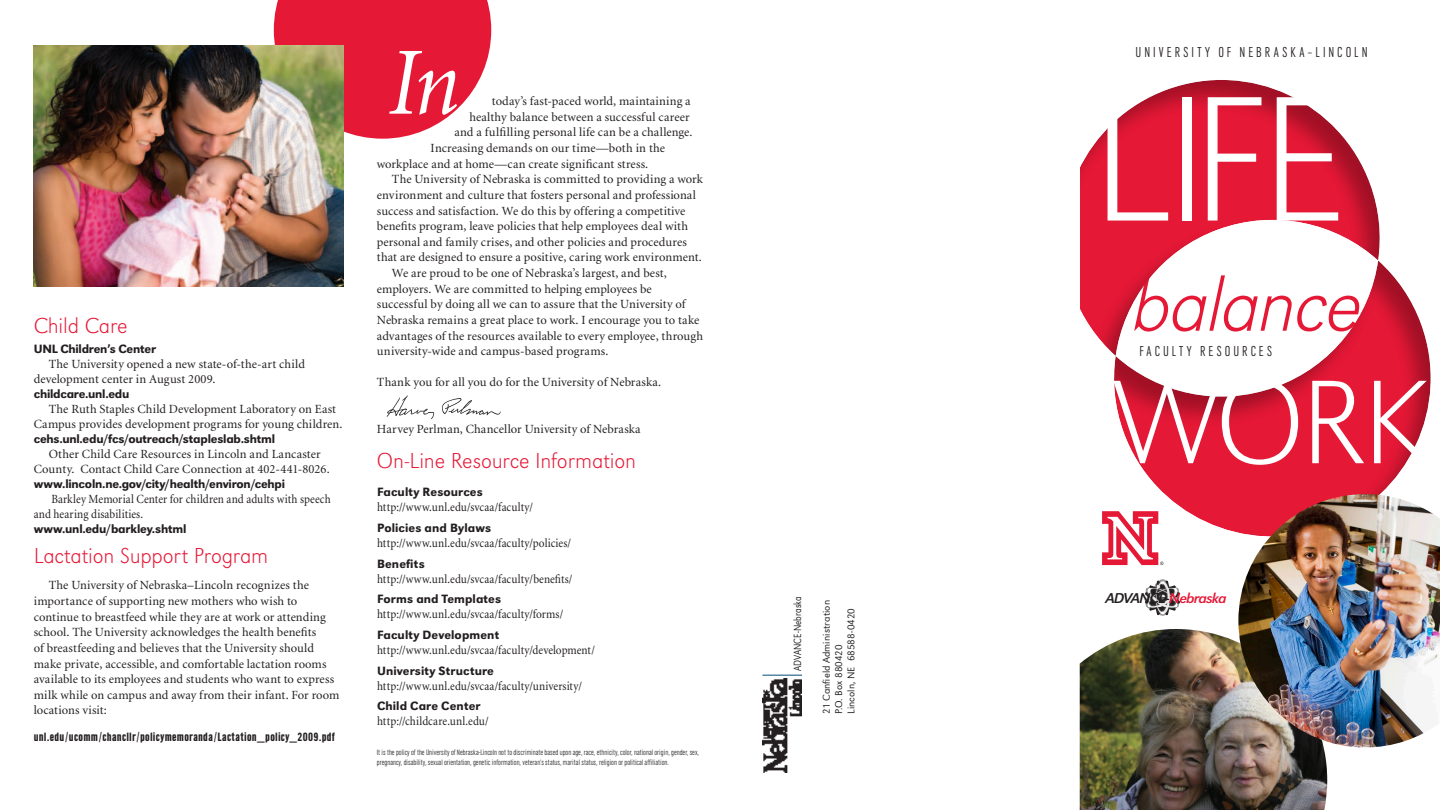
<style>
.page{position:relative;width:1440px;height:810px;background:#fff}
.page>*{position:absolute;margin:0;border:0;box-sizing:border-box;transform-origin:0 0}
.Heading_3{font:184.88px "URW Grotesk T Extr Ligh";color:#fff}
.Heading_3-2{font:123.5px "URW Grotesk T Extr Ligh";color:#fff}
.body_text{font:italic 96.5px "Minion";color:#fff;scale:.9 1}
.Heading_3-3{font:79.12px "URW Grotesk T Extr Ligh Obli";letter-spacing:-.035em;color:#e51836}
.forum_title{font:22.5px "URW Grotesk T Extr Ligh";letter-spacing:-.005em;color:#e51836}
.t1{font:15px "URW Grotesk T Lig Con";letter-spacing:.21em;color:#231f20}
.t2{font:italic 14.88px "URW Grotesk T";letter-spacing:-.055em;color:#231f20}
.body_text-2{font:12.5px/15.6px "Minion";letter-spacing:.005em;color:#231f20}
.body_text-3{font:12.5px/15px "Minion";letter-spacing:.005em;color:#231f20;scale:.9 1}
.faculty_name{font:500 12.5px "URW Grotesk T";letter-spacing:-.02em;color:#231f20}
.body_text-4{font:500 12.5px "URW Grotesk T";letter-spacing:.01em;color:#231f20}
.body_text-5{font:12.5px "URW Grotesk T Bol Con";letter-spacing:.025em;color:#231f20}
.Heading_3-4{font:10.88px "URW Grotesk T Ligh";letter-spacing:.01em;color:#231f20;scale:.8 1}
.t3{font:10.25px "URW Grotesk T Ligh";letter-spacing:.005em;color:#231f20}
.t4{font:8.12px/9.8px "URW Grotesk E Ligh Cond";color:#231f20}
.s1{color:#e51836}
</style>
<div class="page">
<svg style="left:274px;top:0;width:217px;height:139px;background:#e7334d"></svg>
<hr style="left:762px;top:675px;width:40px;height:1px;background:#024c72">
<img style="left:763px;top:679px;width:38px;height:93px">
<img style="left:34px;top:45px;width:309px;height:241px">
<img style="left:1146px;top:584px;width:34px;height:32px">
<img style="left:1080px;top:629px;width:247px;height:181px">
<svg style="left:1080px;top:80px;width:351px;height:504px"></svg>
<img style="left:1238px;top:494px;width:202px;height:253px">
<svg style="left:1102px;top:511px;width:62px;height:54px"></svg>
<img style="left:386px;top:395px;width:115px;height:24px">
<p class="forum_title" style="left:34px;top:313px;width:95px">Child Care</p>
<p class="faculty_name" style="left:34px;top:342px;width:124px">UNL Children’s Center</p>
<p class="body_text-2" style="left:34px;top:357px;width:273px;line-height:15px;text-indent:15px">The University opened a new state-of-the-art child development center in August 2009.</p>
<p class="faculty_name" style="left:34px;top:387px;width:97px">childcare.unl.edu</p>
<p class="body_text-2" style="left:34px;top:402px;width:310px;line-height:15px;text-indent:15px">The Ruth Staples Child Development Laboratory on East<br>Campus provides development programs for young children.</p>
<p class="faculty_name" style="left:34px;top:432px;width:243px">cehs.unl.edu/fcs/outreach/stapleslab.shtml</p>
<p class="body_text-2" style="left:34px;top:447px;width:297px;line-height:15px;text-align:center">Other Child Care Resources in Lincoln and Lancaster<br>County. Contact Child Care Connection at 402-441-8026.</p>
<p class="faculty_name" style="left:34px;top:477px;width:253px">www.lincoln.ne.gov/city/health/environ/cehpi</p>
<p class="body_text-3" style="left:34px;top:492px;width:331px;text-indent:18px">Barkley Memorial Center for children and adults with speech and hearing disabilities.</p>
<p class="faculty_name" style="left:34px;top:522px;width:154px">www.unl.edu/barkley.shtml</p>
<p class="forum_title" style="left:34px;top:542px;width:236px">Lactation Support Program</p>
<p class="body_text-2" style="left:34px;top:578px;width:307px;text-indent:15px">The University of Nebraska–Lincoln recognizes the importance of supporting new mothers who wish to continue to breastfeed while they are at work or attending school. The University acknowledges the health benefits<br>of breastfeeding and believes that the University should make private, accessible, and comfortable lactation rooms available to its employees and students who want to express milk while on campus and away from their infant. For room locations visit:</p>
<p class="body_text-5" style="left:34px;top:730px;width:303px">unl.edu/ucomm/chancllr/policymemoranda/Lactation_policy_2009.pdf</p>
<p class="body_text" style="left:389px;top:35px;width:80px">In</p>
<p class="body_text-2" style="left:492px;top:94px;width:200px">today’s fast-paced world, maintaining a</p>
<p class="body_text-2" style="left:469px;top:109px;width:222px">healthy balance between a successful career</p>
<p class="body_text-2" style="left:454px;top:125px;width:240px">and a fulfilling personal life can be a challenge.</p>
<p class="body_text-2" style="left:431px;top:141px;width:236px">Increasing demands on our time—both in the</p>
<p class="body_text-2" style="left:377px;top:156px;width:273px">workplace and at home—can create significant stress.</p>
<p class="body_text-2" style="left:377px;top:172px;width:328px;text-indent:15px">The University of Nebraska is committed to providing a work environment and culture that fosters personal and professional success and satisfaction. We do this by offering a competitive benefits program, leave policies that help employees deal with personal and family crises, and other policies and procedures that are designed to ensure a positive, caring work environment.</p>
<p class="body_text-2" style="left:377px;top:266px;width:328px;text-indent:15px">We are proud to be one of Nebraska’s largest, and best, employers. We are committed to helping employees be successful by doing all we can to assure that the University of Nebraska remains a great place to work. I encourage you to take advantages of the resources available to every employee, through university-wide and campus-based programs.</p>
<p class="body_text-2" style="left:377px;top:375px;width:286px">Thank you for all you do for the University of Nebraska.</p>
<p class="body_text-2" style="left:377px;top:422px;width:265px">Harvey Perlman, Chancellor University of Nebraska</p>
<p class="forum_title" style="left:377px;top:448px;width:261px">On-Line Resource Information</p>
<p class="body_text-4" style="left:377px;top:485px;width:107px">Faculty Resources</p>
<p class="body_text-3" style="left:377px;top:500px;width:175px">http://www.unl.edu/svcaa/faculty/</p>
<p class="body_text-4" style="left:377px;top:521px;width:116px">Policies and Bylaws</p>
<p class="body_text-3" style="left:377px;top:536px;width:217px">http://www.unl.edu/svcaa/faculty/policies/</p>
<p class="body_text-4" style="left:377px;top:556px;width:49px">Benefits</p>
<p class="body_text-3" style="left:377px;top:572px;width:219px">http://www.unl.edu/svcaa/faculty/benefits/</p>
<p class="body_text-4" style="left:377px;top:592px;width:126px">Forms and Templates</p>
<p class="body_text-3" style="left:377px;top:607px;width:208px">http://www.unl.edu/svcaa/faculty/forms/</p>
<p class="body_text-4" style="left:377px;top:628px;width:124px">Faculty Development</p>
<p class="body_text-3" style="left:377px;top:643px;width:244px">http://www.unl.edu/svcaa/faculty/development/</p>
<p class="body_text-4" style="left:377px;top:663px;width:118px">University Structure</p>
<p class="body_text-3" style="left:377px;top:679px;width:229px">http://www.unl.edu/svcaa/faculty/university/</p>
<p class="body_text-4" style="left:377px;top:699px;width:105px">Child Care Center</p>
<p class="body_text-3" style="left:377px;top:714px;width:126px">http://childcare.unl.edu/</p>
<p class="t4" style="left:377px;top:748px;width:324px">It is the policy of the University of Nebraska-Lincoln not to discriminate based upon age, race, ethnicity, color, national origin, gender, sex, pregnancy, disability, sexual orientation, genetic information, veteran’s status, marital status, religion or political affiliation.</p>
<p class="Heading_3-4" style="left:791px;top:671px;width:95px;rotate:-90deg">ADVANCE-Nebraska</p>
<p class="t3" style="left:821px;top:714px;width:116px;rotate:-90deg">21 Canfield Administration</p>
<p class="t3" style="left:845px;top:714px;width:107px;rotate:-90deg">Lincoln, NE 68588-0420</p>
<p class="t3" style="left:833px;top:714px;width:71px;rotate:-90deg">P.O. Box 880420</p>
<p class="t1" style="left:1136px;top:44px;width:234px">UNIVERSITY OF NEBRASKA–LINCOLN</p>
<p class="Heading_3" style="left:1089px;top:56px;width:256px">LIFE</p>
<p class="Heading_3-3" style="left:1133px;top:260px;width:232px">balance</p>
<p class="t1" style="left:1139px;top:343px;width:134px">FACULTY RESOURCES</p>
<p class="Heading_3-2" style="left:1113px;top:353px;width:316px">WORK</p>
<p class="t2" style="left:1105px;top:589px;width:123px">ADVANCE-<span class="s1">Nebraska</span></p>
</div>
